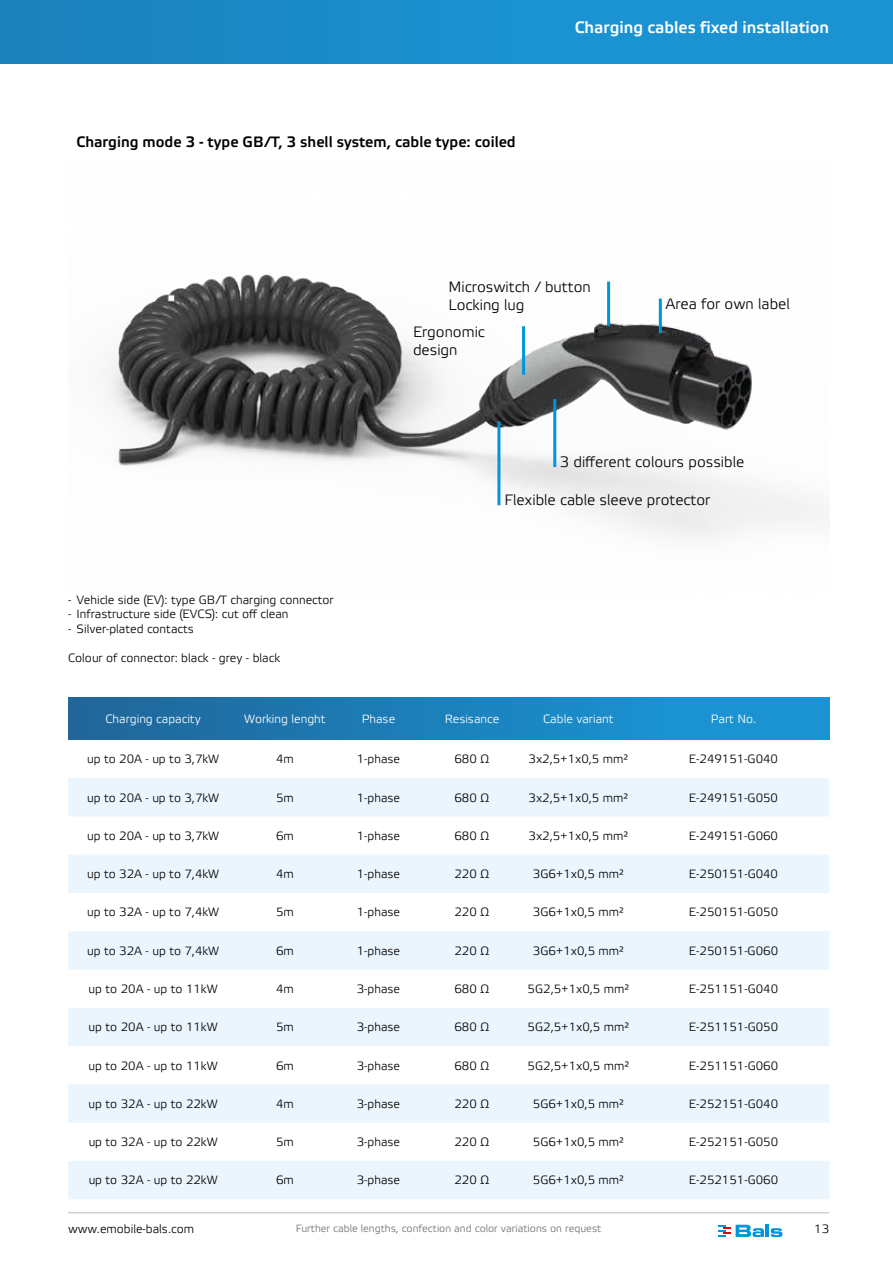
<style>
.page{position:relative;width:893px;height:1263px;background:#fff}
.page>*{position:absolute;margin:0;border:0;box-sizing:border-box;transform-origin:0 0}
.t1{font:500 16.5px "Etelka";color:#fff}
.t2{font:300 15px/18px "Etelka";color:#000}
.t3{font:500 15px "Etelka";color:#000}
.t4{font:300 12px "Etelka";color:#000}
.t5{font:300 12px "Etelka";color:#fff}
.t6{font:300 10.5px "Etelka";color:#706f6f}
</style>
<div class="page">
<div style="left:0;top:0;width:893px;height:64px;background:linear-gradient(to right,#1b84be,#1b97d7)"></div>
<svg style="left:719px;top:1225px;width:63px;height:12px"></svg>
<hr style="left:68px;top:1212px;width:761px;height:1px;background:#d2d2d2">
<img style="left:108px;top:274px;width:714px;height:264px">
<div style="left:68px;top:697px;width:761px;height:43px;background:linear-gradient(to right,#20669a,#1a9adb)"></div>
<svg style="left:68px;top:778px;width:761px;height:421px;fill:#eaf5fd"></svg>
<hr style="left:659px;top:298px;width:3px;height:35px;background:#0095db">
<hr style="left:553px;top:399px;width:3px;height:68px;background:#0095db">
<hr style="left:522px;top:326px;width:3px;height:49px;background:#0095db">
<hr style="left:607px;top:282px;width:3px;height:44px;background:#0095db">
<hr style="left:497px;top:421px;width:3px;height:84px;background:#0095db">
<p class="t3" style="left:77px;top:132px;width:441px">Charging mode 3 - type GB/T, 3 shell system, cable type: coiled</p>
<h1 class="t1" style="left:575px;top:17px;width:256px">Charging cables fixed installation</h1>
<p class="t2" style="left:449px;top:279px;width:144px">Microswitch / button<br>Locking lug</p>
<p class="t2" style="left:413px;top:323px;width:73px">Ergonomic design</p>
<p class="t2" style="left:665px;top:295px;width:126px">Area for own label</p>
<p class="t2" style="left:560px;top:453px;width:186px">3 different colours possible</p>
<p class="t4" style="left:68px;top:592px;width:267px">- Vehicle side (EV): type GB/T charging connector</p>
<p class="t4" style="left:68px;top:607px;width:222px">- Infrastructure side (EVCS): cut off clean</p>
<p class="t4" style="left:68px;top:621px;width:127px">- Silver-plated contacts</p>
<p class="t4" style="left:68px;top:650px;width:213px">Colour of connector: black - grey - black</p>
<p class="t2" style="left:504px;top:491px;width:207px">Flexible cable sleeve protector</p>
<p class="t5" style="left:105px;top:711px;width:97px">Charging capacity</p>
<p class="t5" style="left:244px;top:711px;width:83px">Working lenght</p>
<p class="t5" style="left:362px;top:711px;width:35px">Phase</p>
<p class="t5" style="left:445px;top:711px;width:56px">Resisance</p>
<p class="t5" style="left:543px;top:711px;width:72px">Cable variant</p>
<p class="t5" style="left:711px;top:711px;width:47px">Part No.</p>
<p class="t4" style="left:87px;top:752px;width:133px">up to 20A - up to 3,7kW</p>
<p class="t4" style="left:276px;top:752px;width:19px">4m</p>
<p class="t4" style="left:357px;top:752px;width:45px">1-phase</p>
<p class="t4" style="left:454px;top:752px;width:37px">680 Ω</p>
<p class="t4" style="left:528px;top:752px;width:101px">3x2,5+1x0,5 mm²</p>
<p class="t4" style="left:689px;top:752px;width:91px">E-249151-G040</p>
<p class="t4" style="left:87px;top:790px;width:133px">up to 20A - up to 3,7kW</p>
<p class="t4" style="left:276px;top:790px;width:19px">5m</p>
<p class="t4" style="left:357px;top:790px;width:45px">1-phase</p>
<p class="t4" style="left:454px;top:790px;width:37px">680 Ω</p>
<p class="t4" style="left:528px;top:790px;width:101px">3x2,5+1x0,5 mm²</p>
<p class="t4" style="left:689px;top:790px;width:91px">E-249151-G050</p>
<p class="t4" style="left:87px;top:828px;width:133px">up to 20A - up to 3,7kW</p>
<p class="t4" style="left:276px;top:828px;width:19px">6m</p>
<p class="t4" style="left:357px;top:828px;width:45px">1-phase</p>
<p class="t4" style="left:454px;top:828px;width:37px">680 Ω</p>
<p class="t4" style="left:528px;top:828px;width:101px">3x2,5+1x0,5 mm²</p>
<p class="t4" style="left:689px;top:828px;width:91px">E-249151-G060</p>
<p class="t4" style="left:87px;top:867px;width:133px">up to 32A - up to 7,4kW</p>
<p class="t4" style="left:276px;top:867px;width:19px">4m</p>
<p class="t4" style="left:357px;top:867px;width:45px">1-phase</p>
<p class="t4" style="left:454px;top:867px;width:37px">220 Ω</p>
<p class="t4" style="left:533px;top:867px;width:92px">3G6+1x0,5 mm²</p>
<p class="t4" style="left:689px;top:867px;width:91px">E-250151-G040</p>
<p class="t4" style="left:87px;top:905px;width:133px">up to 32A - up to 7,4kW</p>
<p class="t4" style="left:276px;top:905px;width:19px">5m</p>
<p class="t4" style="left:357px;top:905px;width:45px">1-phase</p>
<p class="t4" style="left:454px;top:905px;width:37px">220 Ω</p>
<p class="t4" style="left:533px;top:905px;width:92px">3G6+1x0,5 mm²</p>
<p class="t4" style="left:689px;top:905px;width:91px">E-250151-G050</p>
<p class="t4" style="left:87px;top:943px;width:133px">up to 32A - up to 7,4kW</p>
<p class="t4" style="left:276px;top:943px;width:19px">6m</p>
<p class="t4" style="left:357px;top:943px;width:45px">1-phase</p>
<p class="t4" style="left:454px;top:943px;width:37px">220 Ω</p>
<p class="t4" style="left:533px;top:943px;width:92px">3G6+1x0,5 mm²</p>
<p class="t4" style="left:689px;top:943px;width:91px">E-250151-G060</p>
<p class="t4" style="left:89px;top:981px;width:130px">up to 20A - up to 11kW</p>
<p class="t4" style="left:276px;top:981px;width:19px">4m</p>
<p class="t4" style="left:357px;top:981px;width:45px">3-phase</p>
<p class="t4" style="left:454px;top:981px;width:37px">680 Ω</p>
<p class="t4" style="left:528px;top:981px;width:103px">5G2,5+1x0,5 mm²</p>
<p class="t4" style="left:689px;top:981px;width:91px">E-251151-G040</p>
<p class="t4" style="left:89px;top:1020px;width:130px">up to 20A - up to 11kW</p>
<p class="t4" style="left:276px;top:1020px;width:19px">5m</p>
<p class="t4" style="left:357px;top:1020px;width:45px">3-phase</p>
<p class="t4" style="left:454px;top:1020px;width:37px">680 Ω</p>
<p class="t4" style="left:528px;top:1020px;width:103px">5G2,5+1x0,5 mm²</p>
<p class="t4" style="left:689px;top:1020px;width:91px">E-251151-G050</p>
<p class="t4" style="left:89px;top:1058px;width:130px">up to 20A - up to 11kW</p>
<p class="t4" style="left:276px;top:1058px;width:19px">6m</p>
<p class="t4" style="left:357px;top:1058px;width:45px">3-phase</p>
<p class="t4" style="left:454px;top:1058px;width:37px">680 Ω</p>
<p class="t4" style="left:528px;top:1058px;width:103px">5G2,5+1x0,5 mm²</p>
<p class="t4" style="left:689px;top:1058px;width:91px">E-251151-G060</p>
<p class="t4" style="left:89px;top:1096px;width:130px">up to 32A - up to 22kW</p>
<p class="t4" style="left:276px;top:1096px;width:19px">4m</p>
<p class="t4" style="left:357px;top:1096px;width:45px">3-phase</p>
<p class="t4" style="left:454px;top:1096px;width:37px">220 Ω</p>
<p class="t4" style="left:533px;top:1096px;width:92px">5G6+1x0,5 mm²</p>
<p class="t4" style="left:689px;top:1096px;width:91px">E-252151-G040</p>
<p class="t4" style="left:89px;top:1134px;width:130px">up to 32A - up to 22kW</p>
<p class="t4" style="left:276px;top:1134px;width:19px">5m</p>
<p class="t4" style="left:357px;top:1134px;width:45px">3-phase</p>
<p class="t4" style="left:454px;top:1134px;width:37px">220 Ω</p>
<p class="t4" style="left:533px;top:1134px;width:92px">5G6+1x0,5 mm²</p>
<p class="t4" style="left:689px;top:1134px;width:91px">E-252151-G050</p>
<p class="t4" style="left:89px;top:1173px;width:130px">up to 32A - up to 22kW</p>
<p class="t4" style="left:276px;top:1173px;width:19px">6m</p>
<p class="t4" style="left:357px;top:1173px;width:45px">3-phase</p>
<p class="t4" style="left:454px;top:1173px;width:37px">220 Ω</p>
<p class="t4" style="left:533px;top:1173px;width:92px">5G6+1x0,5 mm²</p>
<p class="t4" style="left:689px;top:1173px;width:91px">E-252151-G060</p>
<p class="t4" style="left:68px;top:1222px;width:127px">www.emobile-bals.com</p>
<p class="t6" style="left:296px;top:1222px;width:307px">Further cable lengths, confection and color variations on request</p>
<p class="t4" style="left:814px;top:1222px;width:16px">13</p>
</div>
